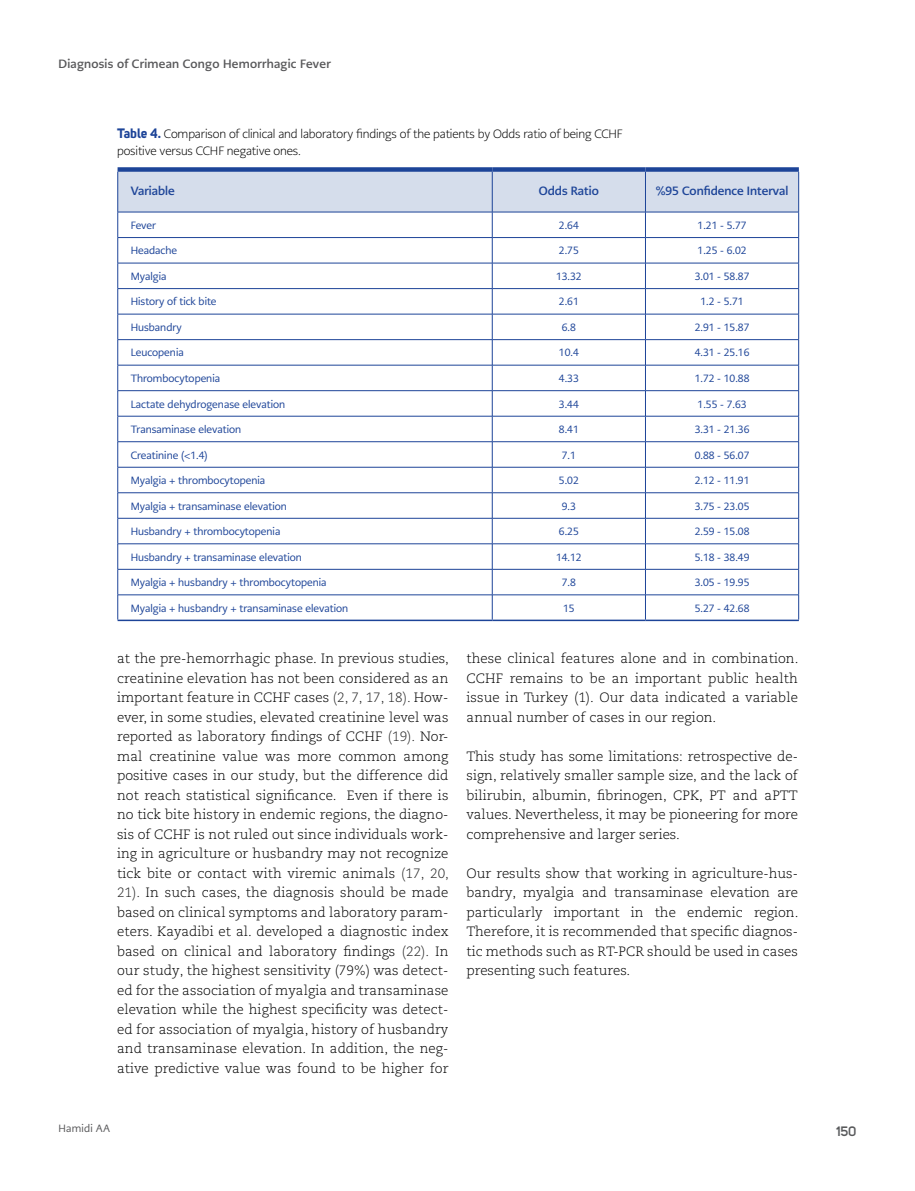
<style>
.page{position:relative;width:915px;height:1191px;background:#fff}
.page>*{position:absolute;margin:0;border:0;box-sizing:border-box;transform-origin:0 0}
.t1{font:300 13.5px/19.5px "Caecilia LT Pro 45";color:#000;text-align:justify}
.t2{font:600 13.5px "Uni Sans";color:#58595b}
.t3{font:300 12px/16.5px "PMN Caecilia Sans Head";letter-spacing:-.01em;color:#000}
.t4{font:700 12px "PMN Caecilia Sans Head";letter-spacing:.02em;color:#58585a}
.t5{font:700 12px "PMN Caecilia Sans Head";color:#1d4498}
.t6{font:10.5px "PMN Caecilia Sans Head";color:#1d4498}
.t7{font:10.5px "PMN Caecilia Sans Head";letter-spacing:.02em;color:#58585a}
.s1{font-family:"Uni Sans";font-weight:700;font-size:13.5px;color:#1d4498}
.s2{color:#222}
</style>
<div class="page">
<div style="left:117px;top:167px;width:375px;height:5px;background:#1d4498"></div>
<div style="left:492px;top:167px;width:153px;height:5px;background:#1d4498"></div>
<div style="left:645px;top:167px;width:153px;height:5px;background:#1d4498"></div>
<svg style="left:117px;top:169px;width:682px;height:450px"></svg>
<hr style="left:117px;top:619px;width:375px;height:2px;background:#1d4498">
<hr style="left:492px;top:619px;width:153px;height:2px;background:#1d4498">
<hr style="left:645px;top:619px;width:153px;height:2px;background:#1d4498">
<p class="t4" style="left:58px;top:56px;width:274px">Diagnosis of Crimean Congo Hemorrhagic Fever</p>
<p class="t3" style="left:117px;top:126px;width:507px"><span class="s1">Table 4.</span> Comparison of clinical and laboratory findings of the patients by Odds ratio of being CCHF positive versus CCHF negative ones.</p>
<p class="t5" style="left:131px;top:183px;width:46px">Variable</p>
<p class="t5" style="left:538px;top:183px;width:61px">Odds Ratio</p>
<p class="t5" style="left:655px;top:183px;width:134px">%95 Confidence Interval</p>
<p class="t6" style="left:131px;top:218px;width:27px">Fever</p>
<p class="t6" style="left:558px;top:218px;width:21px">2.64</p>
<p class="t6" style="left:697px;top:218px;width:50px">1.21 - 5.77</p>
<p class="t6" style="left:131px;top:244px;width:48px">Headache</p>
<p class="t6" style="left:558px;top:244px;width:21px">2.75</p>
<p class="t6" style="left:697px;top:244px;width:50px">1.25 - 6.02</p>
<p class="t6" style="left:131px;top:269px;width:37px">Myalgia</p>
<p class="t6" style="left:556px;top:269px;width:27px">13.32</p>
<p class="t6" style="left:694px;top:269px;width:56px">3.01 - 58.87</p>
<p class="t6" style="left:131px;top:295px;width:87px">History of tick bite</p>
<p class="t6" style="left:558px;top:295px;width:21px">2.61</p>
<p class="t6" style="left:700px;top:295px;width:45px">1.2 - 5.71</p>
<p class="t6" style="left:131px;top:320px;width:52px">Husbandry</p>
<p class="t6" style="left:561px;top:320px;width:16px">6.8</p>
<p class="t6" style="left:694px;top:320px;width:56px">2.91 - 15.87</p>
<p class="t6" style="left:131px;top:346px;width:54px">Leucopenia</p>
<p class="t6" style="left:558px;top:346px;width:21px">10.4</p>
<p class="t6" style="left:694px;top:346px;width:56px">4.31 - 25.16</p>
<p class="t6" style="left:131px;top:371px;width:91px">Thrombocytopenia</p>
<p class="t6" style="left:558px;top:371px;width:21px">4.33</p>
<p class="t6" style="left:694px;top:371px;width:56px">1.72 - 10.88</p>
<p class="t6" style="left:131px;top:397px;width:156px">Lactate dehydrogenase elevation</p>
<p class="t6" style="left:558px;top:397px;width:21px">3.44</p>
<p class="t6" style="left:697px;top:397px;width:50px">1.55 - 7.63</p>
<p class="t6" style="left:131px;top:422px;width:112px">Transaminase elevation</p>
<p class="t6" style="left:558px;top:422px;width:21px">8.41</p>
<p class="t6" style="left:694px;top:422px;width:56px">3.31 - 21.36</p>
<p class="t6" style="left:131px;top:448px;width:78px">Creatinine (&lt;1.4)</p>
<p class="t6" style="left:561px;top:448px;width:16px">7.1</p>
<p class="t6" style="left:694px;top:448px;width:56px">0.88 - 56.07</p>
<p class="t6" style="left:131px;top:474px;width:136px">Myalgia + thrombocytopenia</p>
<p class="t6" style="left:558px;top:474px;width:21px">5.02</p>
<p class="t6" style="left:694px;top:474px;width:56px">2.12 - 11.91</p>
<p class="t6" style="left:131px;top:499px;width:157px">Myalgia + transaminase elevation</p>
<p class="t6" style="left:561px;top:499px;width:16px">9.3</p>
<p class="t6" style="left:694px;top:499px;width:56px">3.75 - 23.05</p>
<p class="t6" style="left:131px;top:525px;width:151px">Husbandry + thrombocytopenia</p>
<p class="t6" style="left:558px;top:525px;width:21px">6.25</p>
<p class="t6" style="left:694px;top:525px;width:56px">2.59 - 15.08</p>
<p class="t6" style="left:131px;top:550px;width:173px">Husbandry + transaminase elevation</p>
<p class="t6" style="left:556px;top:550px;width:27px">14.12</p>
<p class="t6" style="left:694px;top:550px;width:56px">5.18 - 38.49</p>
<p class="t6" style="left:131px;top:576px;width:197px">Myalgia + husbandry + thrombocytopenia</p>
<p class="t6" style="left:561px;top:576px;width:16px">7.8</p>
<p class="t6" style="left:694px;top:576px;width:56px">3.05 - 19.95</p>
<p class="t6" style="left:131px;top:601px;width:219px">Myalgia + husbandry + transaminase elevation</p>
<p class="t6" style="left:563px;top:601px;width:13px">15</p>
<p class="t6" style="left:694px;top:601px;width:56px">5.27 - 42.68</p>
<p class="t1" style="left:117px;top:648px;width:333px">at the pre-hemorrhagic phase. In previous studies, creatinine elevation has not been considered as an important feature in CCHF cases <span class="s2">(2, 7, 17, 18).</span> How&shy;ever, in some studies, elevated creatinine level was reported as laboratory findings of CCHF <span class="s2">(19).</span> Nor&shy;mal creatinine value was more common among positive cases in our study, but the difference did not reach statistical significance. Even if there is no tick bite history in endemic regions, the diagno&shy;sis of CCHF is not ruled out since individuals work&shy;ing in agriculture or husbandry may not recognize tick bite or contact with viremic animals <span class="s2">(17, 20, 21).</span> In such cases, the diagnosis should be made based on clinical symptoms and laboratory param&shy;eters. Kayadibi et al. developed a diagnostic index based on clinical and laboratory findings <span class="s2">(22).</span> In our study, the highest sensitivity (79%) was detect&shy;ed for the association of myalgia and transaminase elevation while the highest specificity was detect&shy;ed for association of myalgia, history of husbandry and transaminase elevation. In addition, the neg&shy;ative predictive value was found to be higher for</p>
<p class="t1" style="left:466px;top:648px;width:333px">these clinical features alone and in combination.<br>CCHF remains to be an important public health issue in Turkey (1). Our data indicated a variable annual number of cases in our region.</p>
<p class="t1" style="left:466px;top:746px;width:333px">This study has some limitations: retrospective de&shy;sign, relatively smaller sample size, and the lack of bilirubin, albumin, fibrinogen, CPK, PT and aPTT values. Nevertheless, it may be pioneering for more comprehensive and larger series.</p>
<p class="t1" style="left:466px;top:863px;width:333px">Our results show that working in agriculture-hus&shy;bandry, myalgia and transaminase elevation are particularly important in the endemic region.<br>Therefore, it is recommended that specific diagnos&shy;tic methods such as RT-PCR should be used in cases presenting such features.</p>
<p class="t7" style="left:58px;top:1121px;width:53px">Hamidi AA</p>
<p class="t2" style="left:835px;top:1123px;width:22px">150</p>
</div>
